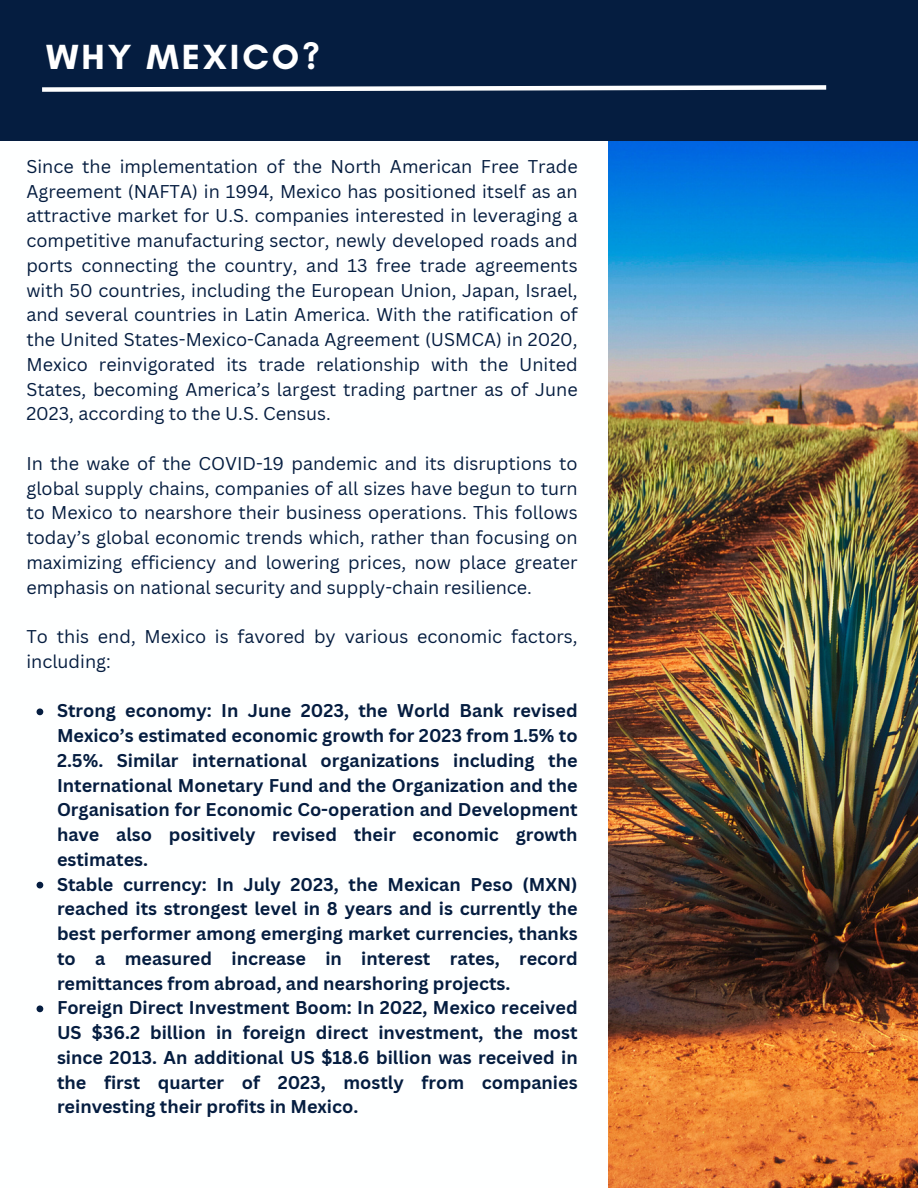
<style>
.page{position:relative;width:918px;height:1188px;background:#051d40}
.page>*{position:absolute;margin:0;border:0;box-sizing:border-box;transform-origin:0 0}
.t1{font:700 35.55px "Glacial Indifference";letter-spacing:.085em;color:#fff}
.t2{font:18px/24.8px "Canva Sans";color:#051d40;text-align:justify}
.t3{font:700 18px/24.8px "Canva Sans";color:#051d40;text-align:justify}
</style>
<div class="page">
<svg style="left:42px;top:85px;width:785px;height:7px"></svg>
<div style="left:0;top:141px;width:918px;height:1047px;background:#feffff"></div>
<img style="left:608px;top:141px;width:310px;height:1047px">
<svg style="left:37px;top:708px;width:6px;height:7px"></svg>
<svg style="left:37px;top:882px;width:6px;height:6px"></svg>
<svg style="left:37px;top:1005px;width:6px;height:7px"></svg>
<p class="t1" style="left:46px;top:36px;width:275px">WHY MEXICO?</p>
<p class="t2" style="left:26px;top:154px;width:553px">Since the implementation of the North American Free Trade Agreement (NAFTA) in 1994, Mexico has positioned itself as an attractive market for U.S. companies interested in leveraging a competitive manufacturing sector, newly developed roads and ports connecting the country, and 13 free trade agreements with 50 countries, including the European Union, Japan, Israel, and several countries in Latin America. With the ratification of the United States-Mexico-Canada Agreement (USMCA) in 2020, Mexico reinvigorated its trade relationship with the United States, becoming America’s largest trading partner as of June 2023, according to the U.S. Census.</p>
<p class="t2" style="left:26px;top:451px;width:553px">In the wake of the COVID-19 pandemic and its disruptions to global supply chains, companies of all sizes have begun to turn to Mexico to nearshore their business operations. This follows today’s global economic trends which, rather than focusing on maximizing efficiency and lowering prices, now place greater emphasis on national security and supply-chain resilience.</p>
<p class="t2" style="left:26px;top:624px;width:553px">To this end, Mexico is favored by various economic factors, including:</p>
<p class="t3" style="left:57px;top:698px;width:522px">Strong economy: In June 2023, the World Bank revised Mexico’s estimated economic growth for 2023 from 1.5% to 2.5%. Similar international organizations including the International Monetary Fund and the Organization and the Organisation for Economic Co-operation and Development have also positively revised their economic growth estimates.</p>
<p class="t3" style="left:57px;top:871px;width:522px">Stable currency: In July 2023, the Mexican Peso (MXN) reached its strongest level in 8 years and is currently the best performer among emerging market currencies, thanks to a measured increase in interest rates, record remittances from abroad, and nearshoring projects.</p>
<p class="t3" style="left:57px;top:995px;width:522px">Foreign Direct Investment Boom: In 2022, Mexico received US $36.2 billion in foreign direct investment, the most since 2013. An additional US $18.6 billion was received in the first quarter of 2023, mostly from companies reinvesting their profits in Mexico.</p>
</div>
